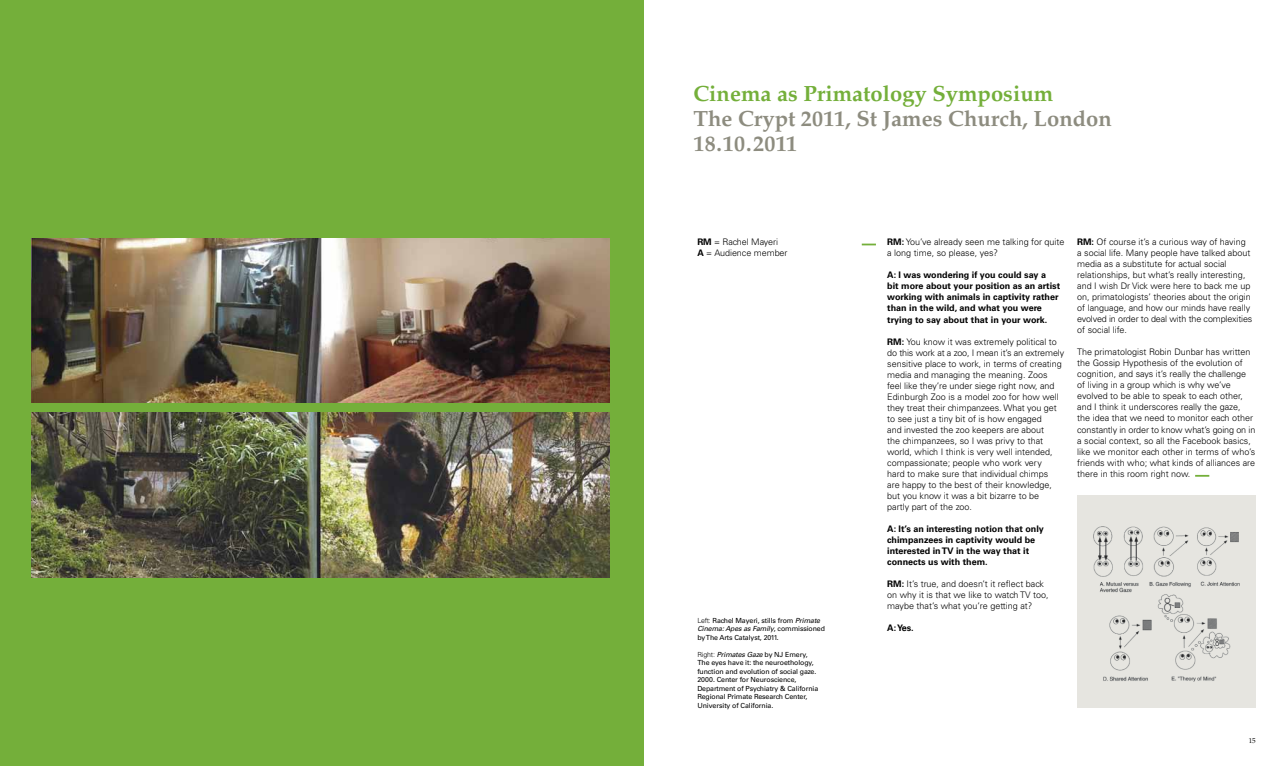
<style>
.page{position:relative;width:1287px;height:766px;background:#fff}
.page>*{position:absolute;margin:0;border:0;box-sizing:border-box;transform-origin:0 0}
.t1{font:700 22px/25px "Palatino LT";color:#8d8c7f}
.t2{font:700 22px "Palatino LT";color:#74af3a}
.t3{font:300 9px/11px "Univers";color:#000}
.t4{font:700 9px/11px "Univers";color:#000}
.t5{font:7px/8.5px "Univers";letter-spacing:-.015em;color:#000}
.t6{font:7px "Palatino LT";color:#000}
.s1{font-weight:700}
.s2{font-weight:300}
.s3{font-style:italic}
</style>
<div class="page">
<div style="left:0;top:0;width:643px;height:765px;background:#74af3a"></div>
<img style="left:1077px;top:495px;width:179px;height:212px">
<svg style="left:862px;top:243px;width:14px;height:2px"></svg>
<svg style="left:1195px;top:475px;width:14px;height:1px"></svg>
<img style="left:31px;top:238px;width:578px;height:165px">
<img style="left:31px;top:412px;width:578px;height:165px">
<h1 class="t2" style="left:693px;top:81px;width:361px">Cinema as Primatology Symposium</h1>
<h1 class="t1" style="left:693px;top:106px;width:420px">The Crypt 2011, St James Church, London<br>18.10.2011</h1>
<p class="t3" style="left:697px;top:236px;width:92px"><span class="s1">RM</span> = Rachel Mayeri<br><span class="s1">A</span> = Audience member</p>
<p class="t3" style="left:1077px;top:236px;width:177px"><span class="s1">RM:</span> Of course it’s a curious way of having a social life. Many people have talked about media as a substitute for actual social relationships, but what’s really interesting, and I wish Dr Vick were here to back me up on, primatologists’ theories about the origin of language, and how our minds have really evolved in order to deal with the complexities of social life.</p>
<p class="t3" style="left:1077px;top:346px;width:180px">The primatologist Robin Dunbar has written the Gossip Hypothesis of the evolution of cognition, and says it’s really the challenge of living in a group which is why we’ve evolved to be able to speak to each other, and I think it underscores really the gaze, the idea that we need to monitor each other constantly in order to know what’s going on in a social context, so all the Facebook basics, like we monitor each other in terms of who’s friends with who; what kinds of alliances are there in this room right now.</p>
<p class="t3" style="left:887px;top:237px;width:179px"><span class="s1">RM:</span> You’ve already seen me talking for quite a long time, so please, yes?</p>
<p class="t4" style="left:887px;top:270px;width:174px">A: I was wondering if you could say a<br>bit more about your position as an artist working with animals in captivity rather than in the wild, and what you were trying to say about that in your work.</p>
<p class="t3" style="left:887px;top:336px;width:178px"><span class="s1">RM:</span> You know it was extremely political to do this work at a zoo, I mean it’s an extremely sensitive place to work, in terms of creating media and managing the meaning. Zoos feel like they’re under siege right now, and Edinburgh Zoo is a model zoo for how well they treat their chimpanzees. What you get to see just a tiny bit of is how engaged<br>and invested the zoo keepers are about<br>the chimpanzees, so I was privy to that world, which I think is very well intended, compassionate; people who work very<br>hard to make sure that individual chimps<br>are happy to the best of their knowledge, but you know it was a bit bizarre to be<br>partly part of the zoo.</p>
<p class="t4" style="left:887px;top:523px;width:158px">A: It’s an interesting notion that only chimpanzees in captivity would be interested in TV in the way that it connects us with them.</p>
<p class="t3" style="left:887px;top:578px;width:163px"><span class="s1">RM:</span> It’s true, and doesn’t it reflect back on why it is that we like to watch TV too, maybe that’s what you’re getting at?</p>
<p class="t4" style="left:887px;top:622px;width:28px">A: Yes.</p>
<p class="t5" style="left:697px;top:615px;width:129px"><span class="s2">Left:</span> Rachel Mayeri, stills from <span class="s3">Primate<br>Cinema: Apes as Family</span>, commissioned by The Arts Catalyst, 2011.</p>
<p class="t5" style="left:697px;top:649px;width:122px"><span class="s2">Right:</span> <span class="s3">Primates Gaze</span> by NJ Emery, The eyes have it: the neuroethology, function and evolution of social gaze.<br>2000. Center for Neuroscience, Department of Psychiatry &amp; California Regional Primate Research Center, University of California.</p>
<p class="t6" style="left:1249px;top:736px;width:8px">15</p>
</div>
